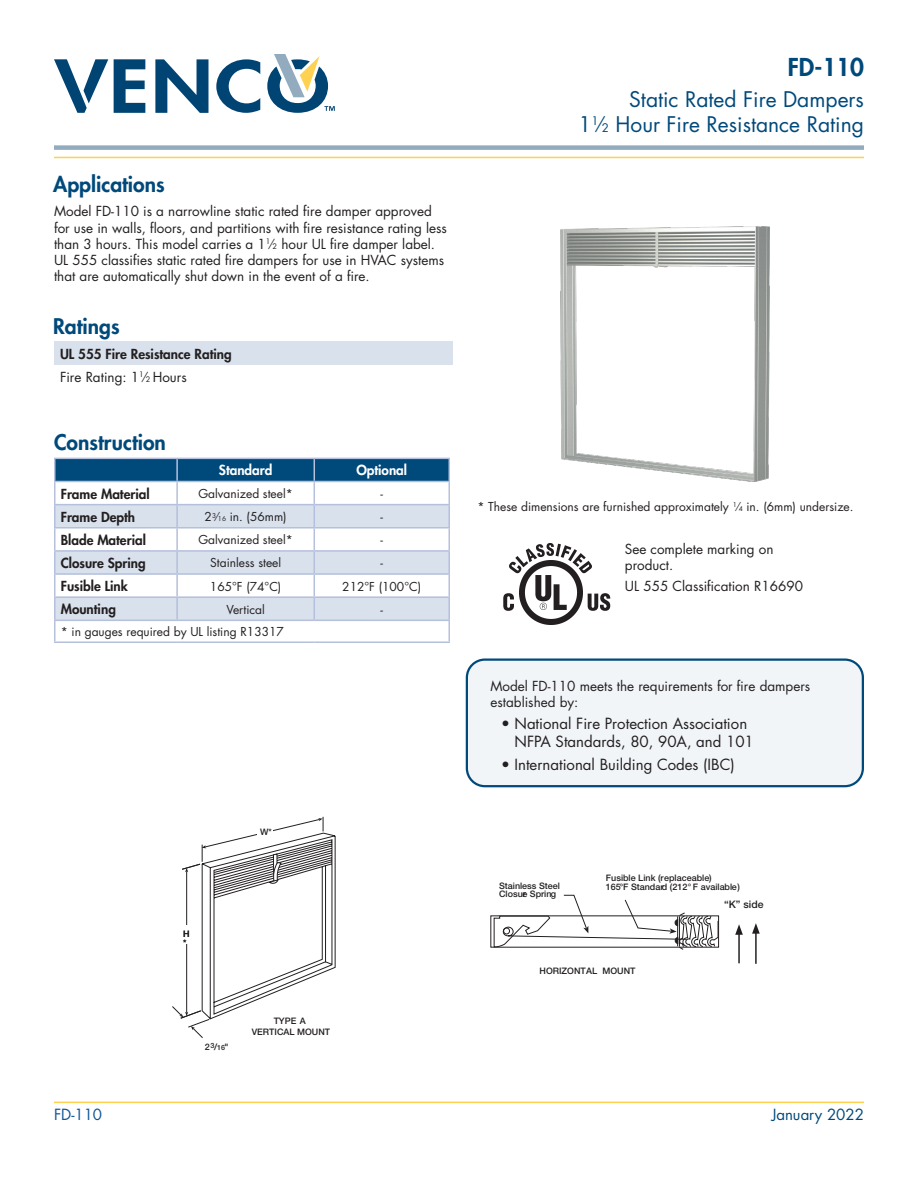
<style>
.page{position:relative;width:918px;height:1188px;background:#fff}
.page>*{position:absolute;margin:0;border:0;box-sizing:border-box;transform-origin:0 0}
.t1{font:800 24px "Futura Std";color:#00497b}
.t2{font:21px/25.2px "Futura Std";color:#00497b;text-align:right}
.Subheading-_Venco{font:800 21px "Futura Std";color:#00497b}
.Body-_Venco{font:15px/18px "Futura Std";color:#231f20}
.t3{font:15px "Futura Std";color:#00497b}
.t4{font:15px "Futura Std";color:#0d5496}
.Body-_Venco-2{font:13.5px/16.2px "Futura Std";color:#231f20}
.Bold_Venco{font:800 13.5px "Futura Std";color:#231f20}
.Bold_Venco-2{font:800 13.5px "Futura Std";color:#fff}
.Body_8_pt_Venco{font:12px "Futura Std";color:#231f20}
.t5{font:500 10.35px "Helvetica Neue LT Std";color:#231f20}
.t6{font:500 9px/8.2px "Helvetica Neue LT Std";color:#231f20}
.s1{font-size:7.35px}
.s2{font-size:6.6px}
.s3{font-size:7.2px}
.s4{font-size:11.55px}
</style>
<div class="page">
<img style="left:560px;top:227px;width:210px;height:254px">
<svg style="left:494px;top:895px;width:225px;height:55px"></svg>
<hr style="left:738px;top:932px;width:2px;height:31px;background:#231f20">
<svg style="left:735px;top:924px;width:8px;height:11px"></svg>
<hr style="left:755px;top:931px;width:2px;height:33px;background:#231f20">
<svg style="left:752px;top:923px;width:8px;height:11px"></svg>
<svg style="left:172px;top:817px;width:164px;height:221px"></svg>
<div style="left:178px;top:925px;width:16px;height:19px;background:#fff"></div>
<div style="left:54px;top:341px;width:398px;height:24px;background:#d9e1ed"></div>
<hr style="left:54px;top:459px;width:2px;height:22px;background:#b4c0dc">
<hr style="left:54px;top:458px;width:123px;height:1px;background:#b4c0dc">
<hr style="left:314px;top:458px;width:136px;height:1px;background:#b4c0dc">
<hr style="left:448px;top:459px;width:2px;height:22px;background:#b4c0dc">
<hr style="left:54px;top:482px;width:2px;height:22px;background:#b4c0dc">
<hr style="left:54px;top:481px;width:123px;height:1px;background:#b4c0dc">
<hr style="left:314px;top:481px;width:136px;height:1px;background:#b4c0dc">
<hr style="left:448px;top:482px;width:2px;height:22px;background:#b4c0dc">
<hr style="left:54px;top:505px;width:2px;height:22px;background:#b4c0dc">
<hr style="left:54px;top:504px;width:123px;height:1px;background:#b4c0dc">
<hr style="left:314px;top:504px;width:136px;height:1px;background:#b4c0dc">
<hr style="left:448px;top:505px;width:2px;height:22px;background:#b4c0dc">
<hr style="left:54px;top:529px;width:2px;height:21px;background:#b4c0dc">
<hr style="left:54px;top:527px;width:123px;height:2px;background:#b4c0dc">
<hr style="left:314px;top:527px;width:136px;height:2px;background:#b4c0dc">
<hr style="left:448px;top:529px;width:2px;height:21px;background:#b4c0dc">
<hr style="left:54px;top:552px;width:2px;height:21px;background:#b4c0dc">
<hr style="left:54px;top:550px;width:123px;height:2px;background:#b4c0dc">
<hr style="left:314px;top:550px;width:136px;height:2px;background:#b4c0dc">
<hr style="left:448px;top:552px;width:2px;height:21px;background:#b4c0dc">
<hr style="left:54px;top:575px;width:2px;height:21px;background:#b4c0dc">
<hr style="left:54px;top:573px;width:123px;height:2px;background:#b4c0dc">
<hr style="left:314px;top:573px;width:136px;height:2px;background:#b4c0dc">
<hr style="left:448px;top:575px;width:2px;height:21px;background:#b4c0dc">
<hr style="left:54px;top:598px;width:2px;height:22px;background:#b4c0dc">
<hr style="left:54px;top:621px;width:2px;height:20px;background:#b4c0dc">
<hr style="left:54px;top:596px;width:123px;height:2px;background:#b4c0dc">
<hr style="left:314px;top:596px;width:136px;height:2px;background:#b4c0dc">
<svg style="left:55px;top:458px;width:394px;height:162px"></svg>
<hr style="left:448px;top:598px;width:2px;height:22px;background:#b4c0dc">
<hr style="left:448px;top:621px;width:2px;height:20px;background:#b4c0dc">
<hr style="left:54px;top:620px;width:123px;height:1px;background:#b4c0dc">
<hr style="left:177px;top:620px;width:137px;height:1px;background:#b4c0dc">
<hr style="left:314px;top:620px;width:136px;height:1px;background:#b4c0dc">
<hr style="left:54px;top:641px;width:123px;height:2px;background:#b4c0dc">
<hr style="left:177px;top:641px;width:137px;height:2px;background:#b4c0dc">
<hr style="left:314px;top:641px;width:136px;height:2px;background:#b4c0dc">
<div style="left:467px;top:660px;width:396px;height:126px;background:#f1f5f8;border-radius:18px"></div>
<div style="left:466px;top:658px;width:398px;height:129px;border:2px solid #00497b;border-radius:18px"></div>
<svg style="left:114px;top:59px;width:31px;height:54px"></svg>
<svg style="left:155px;top:59px;width:53px;height:54px"></svg>
<svg style="left:216px;top:59px;width:44px;height:54px"></svg>
<svg style="left:54px;top:59px;width:54px;height:54px"></svg>
<svg style="left:267px;top:54px;width:68px;height:59px"></svg>
<hr style="left:54px;top:1102px;width:810px;height:1px;background:#fed250">
<hr style="left:54px;top:157px;width:810px;height:1px;background:#fed250">
<div style="left:54px;top:145px;width:810px;height:5px;background:#92abbe"></div>
<img style="left:520px;top:574px;width:62px;height:51px">
<svg style="left:588px;top:593px;width:22px;height:18px"></svg>
<svg style="left:503px;top:593px;width:11px;height:18px"></svg>
<svg style="left:509px;top:543px;width:83px;height:31px"></svg>
<p class="Subheading-_Venco" style="left:53px;top:171px;width:113px">Applications</p>
<p class="Body-_Venco-2" style="left:54px;top:203px;width:394px">Model FD-110 is a narrowline static rated fire damper approved for use in walls, floors, and partitions with fire resistance rating less than 3 hours. This model carries a 1<sup>1</sup>⁄<span class="s1">2</span> hour UL fire damper label.<br>UL 555 classifies static rated fire dampers for use in HVAC systems that are automatically shut down in the event of a fire.</p>
<p class="Subheading-_Venco" style="left:53px;top:313px;width:68px">Ratings</p>
<p class="Bold_Venco" style="left:60px;top:345px;width:173px">UL 555 Fire Resistance Rating</p>
<p class="Body-_Venco-2" style="left:60px;top:369px;width:128px">Fire Rating: 1<sup>1</sup>⁄<span class="s1">2</span> Hours</p>
<p class="Subheading-_Venco" style="left:54px;top:429px;width:113px">Construction</p>
<p class="Bold_Venco-2" style="left:219px;top:462px;width:55px">Standard</p>
<p class="Bold_Venco-2" style="left:356px;top:462px;width:52px">Optional</p>
<p class="Bold_Venco" style="left:61px;top:485px;width:90px">Frame Material</p>
<p class="Body_8_pt_Venco" style="left:198px;top:486px;width:96px">Galvanized steel*</p>
<p class="Body_8_pt_Venco" style="left:381px;top:486px;width:4px">-</p>
<p class="Bold_Venco" style="left:61px;top:508px;width:76px">Frame Depth</p>
<p class="Body_8_pt_Venco" style="left:205px;top:509px;width:84px">2<sup>3</sup>⁄<span class="s2">16</span> in. (56mm)</p>
<p class="Body_8_pt_Venco" style="left:381px;top:509px;width:4px">-</p>
<p class="Bold_Venco" style="left:61px;top:531px;width:87px">Blade Material</p>
<p class="Body_8_pt_Venco" style="left:198px;top:532px;width:96px">Galvanized steel*</p>
<p class="Body_8_pt_Venco" style="left:381px;top:532px;width:4px">-</p>
<p class="Bold_Venco" style="left:61px;top:555px;width:87px">Closure Spring</p>
<p class="Body_8_pt_Venco" style="left:210px;top:555px;width:73px">Stainless steel</p>
<p class="Body_8_pt_Venco" style="left:381px;top:555px;width:4px">-</p>
<p class="Bold_Venco" style="left:61px;top:578px;width:69px">Fusible Link</p>
<p class="Body_8_pt_Venco" style="left:210px;top:578px;width:73px">165°F (74°C)</p>
<p class="Body_8_pt_Venco" style="left:342px;top:578px;width:80px">212°F (100°C)</p>
<p class="Bold_Venco" style="left:61px;top:601px;width:57px">Mounting</p>
<p class="Body_8_pt_Venco" style="left:227px;top:602px;width:40px">Vertical</p>
<p class="Body_8_pt_Venco" style="left:381px;top:602px;width:4px">-</p>
<p class="Body_8_pt_Venco" style="left:61px;top:624px;width:225px">* in gauges required by UL listing R13317</p>
<p class="t6" style="left:260px;top:828px;width:13px">W*</p>
<p class="t6" style="left:183px;top:929px;width:8px;line-height:9px">H *</p>
<p class="t6" style="left:205px;top:1042px;width:25px">2<sup>3</sup>/<span class="s3">16</span>"</p>
<p class="t6" style="left:204px;top:1046px;width:34px">TYPE A</p>
<p class="t6" style="left:274px;top:1017px;width:34px">TYPE A</p>
<p class="t6" style="left:252px;top:1028px;width:80px">VERTICAL MOUNT</p>
<h1 class="t1" style="left:788px;top:52px;width:78px">FD-110</h1>
<h2 class="t2" style="left:579px;top:86px;width:287px">Static Rated Fire Dampers<br>1<sup>1</sup>⁄<span class="s4">2</span> Hour Fire Resistance Rating</h2>
<p class="Body_8_pt_Venco" style="left:477px;top:499px;width:378px">* These dimensions are furnished approximately <sup>1</sup>⁄<span class="s2">4</span> in. (6mm) undersize.</p>
<p class="Body-_Venco-2" style="left:625px;top:541px;width:150px">See complete marking on product.</p>
<p class="Body-_Venco-2" style="left:625px;top:578px;width:180px">UL 555 Classification R16690</p>
<p class="Body-_Venco-2" style="left:490px;top:678px;width:321px">Model FD-110 meets the requirements for fire dampers established by:</p>
<p class="Body-_Venco" style="left:514px;top:715px;width:241px;text-indent:-13px">• National Fire Protection Association<br>NFPA Standards, 80, 90A, and 101</p>
<p class="Body-_Venco" style="left:501px;top:755px;width:235px">• International Building Codes (IBC)</p>
<p class="t6" style="left:499px;top:882px;width:62px">Stainless Steel<br>Closure Spring</p>
<p class="t6" style="left:606px;top:873px;width:136px;line-height:9.3px">Fusible Link (replaceable)<br>165°F Standard (212° F available)</p>
<p class="t5" style="left:724px;top:898px;width:41px">“K” side</p>
<p class="t6" style="left:521px;top:896px;width:27px">H* O*</p>
<p class="t6" style="left:540px;top:966px;width:98px">HORIZONTAL MOUNT</p>
<p class="t4" style="left:54px;top:1105px;width:50px">FD-110</p>
<p class="t3" style="left:772px;top:1105px;width:94px">January 2022</p>
</div>
